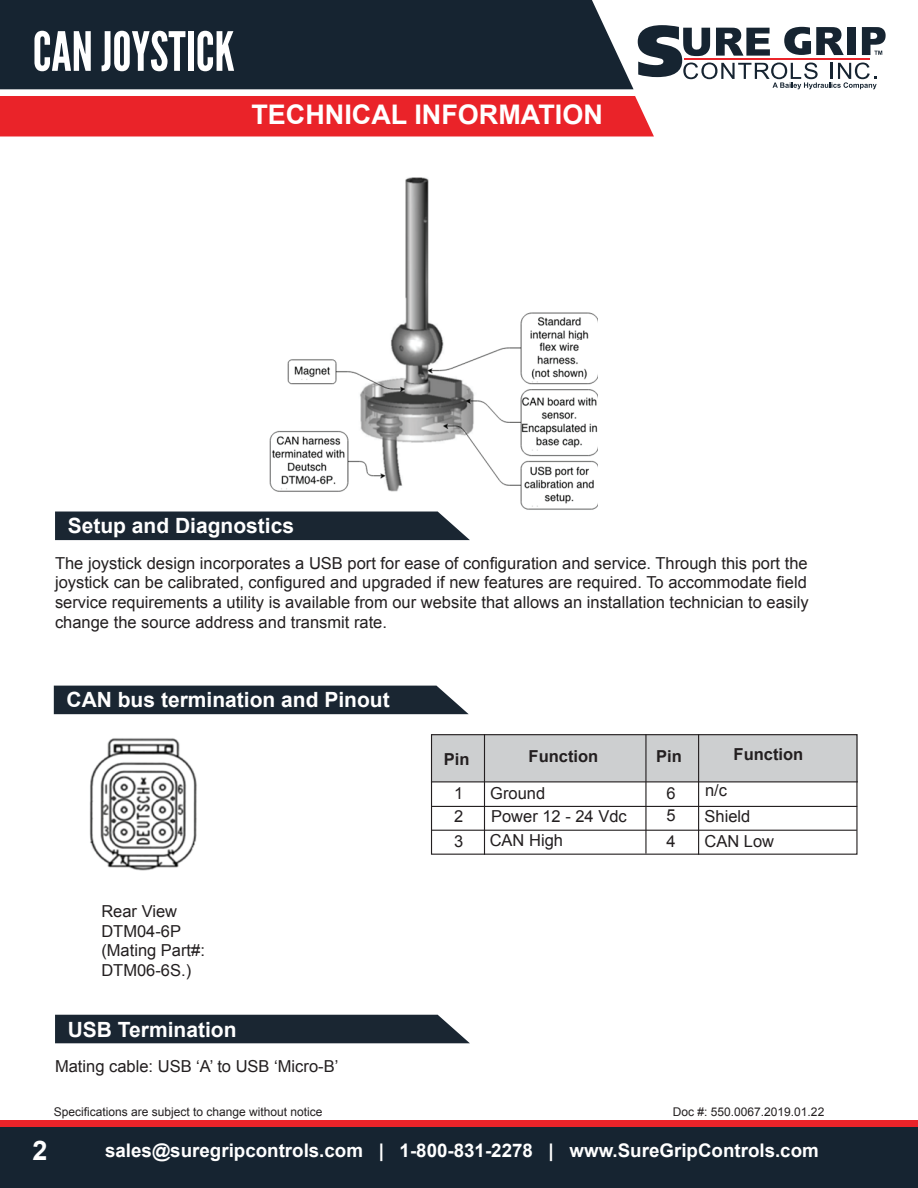
<style>
.page{position:relative;width:918px;height:1188px;background:#fff}
.page>*{position:absolute;margin:0;border:0;box-sizing:border-box;transform-origin:0 0}
.t1{font:72px "League Gothic";color:#fff}
.t2{font:54px "League Gothic";color:#fff}
.t3{font:700 27px "Arial";color:#fff}
.t4{font:700 21px "Arial";color:#fff}
.t5{font:700 18.75px "Arial";color:#fff}
.t6{font:16.5px/19.8px "Arial";color:#231f20;text-align:justify}
.t7{font:700 16.5px "Arial";color:#231f20}
.t8{font:12px "Arial";color:#231f20}
</style>
<div class="page">
<div style="left:0;top:1127px;width:918px;height:61px;background:#162431"></div>
<div style="left:0;top:0;width:634px;height:89px;background:#162431"></div>
<div style="left:0;top:1120px;width:918px;height:7px;background:#ea2329"></div>
<div style="left:0;top:96px;width:654px;height:40px;background:#ea2329"></div>
<svg style="left:638px;top:25px;width:248px;height:64px"></svg>
<div style="left:431px;top:734px;width:427px;height:47px;background:#cdcfd0"></div>
<div style="left:431px;top:734px;width:427px;height:121px;border:1px solid #231f20"></div>
<hr style="left:484px;top:734px;width:1px;height:121px;background:#231f20">
<hr style="left:645px;top:734px;width:2px;height:120px;background:#231f20">
<hr style="left:698px;top:734px;width:1px;height:121px;background:#231f20">
<hr style="left:431px;top:781px;width:427px;height:1px;background:#231f20">
<hr style="left:432px;top:806px;width:425px;height:1px;background:#231f20">
<hr style="left:432px;top:830px;width:425px;height:1px;background:#231f20">
<img style="left:270px;top:177px;width:328px;height:335px">
<img style="left:89px;top:738px;width:108px;height:133px">
<div style="left:55px;top:512px;width:415px;height:28px;background:#1a2632"></div>
<div style="left:54px;top:686px;width:415px;height:28px;background:#1a2632"></div>
<div style="left:55px;top:1015px;width:415px;height:28px;background:#1a2632"></div>
<p class="t1" style="left:68px;top:3px;width:214px">CYLINDERS</p>
<p class="t2" style="left:33px;top:19px;width:203px">CAN JOYSTICK</p>
<p class="t3" style="left:251px;top:96px;width:353px">TECHNICAL INFORMATION</p>
<p class="t4" style="left:68px;top:512px;width:228px">Setup and Diagnostics</p>
<p class="t6" style="left:55px;top:553px;width:755px">The joystick design incorporates a USB port for ease of configuration and service. Through this port the joystick can be calibrated, configured and upgraded if new features are required. To accommodate field service requirements a utility is available from our website that allows an installation technician to easily change the source address and transmit rate.</p>
<p class="t4" style="left:67px;top:686px;width:325px">CAN bus termination and Pinout</p>
<p class="t6" style="left:101px;top:901px;width:77px">Rear View</p>
<p class="t6" style="left:101px;top:921px;width:81px">DTM04-6P</p>
<p class="t6" style="left:101px;top:941px;width:105px">(Mating Part#:</p>
<p class="t6" style="left:101px;top:961px;width:91px">DTM06-6S.)</p>
<p class="t4" style="left:68px;top:1015px;width:170px">USB Termination</p>
<p class="t6" style="left:55px;top:1057px;width:285px">Mating cable: USB ‘A’ to USB ‘Micro-B’</p>
<p class="t7" style="left:444px;top:748px;width:27px">Pin</p>
<p class="t7" style="left:529px;top:745px;width:71px">Function</p>
<p class="t7" style="left:656px;top:745px;width:27px">Pin</p>
<p class="t7" style="left:734px;top:743px;width:71px">Function</p>
<p class="t6" style="left:454px;top:783px;width:11px">1</p>
<p class="t6" style="left:454px;top:806px;width:11px">2</p>
<p class="t6" style="left:454px;top:831px;width:11px">3</p>
<p class="t6" style="left:705px;top:781px;width:24px">n/c</p>
<p class="t6" style="left:704px;top:806px;width:47px">Shield</p>
<p class="t6" style="left:704px;top:831px;width:71px">CAN Low</p>
<p class="t6" style="left:490px;top:783px;width:57px">Ground</p>
<p class="t6" style="left:491px;top:807px;width:137px">Power 12 - 24 Vdc</p>
<p class="t6" style="left:490px;top:831px;width:75px">CAN High</p>
<p class="t6" style="left:667px;top:783px;width:11px">6</p>
<p class="t6" style="left:667px;top:805px;width:11px">5</p>
<p class="t6" style="left:667px;top:831px;width:11px">4</p>
<p class="t8" style="left:54px;top:1104px;width:270px">Specifications are subject to change without notice</p>
<p class="t8" style="left:673px;top:1104px;width:153px">Doc #: 550.0067.2019.01.22</p>
<p class="t3" style="left:32px;top:1133px;width:17px">2</p>
<p class="t5" style="left:105px;top:1138px;width:715px">sales@suregripcontrols.com | 1-800-831-2278 | www.SureGripControls.com</p>
</div>
